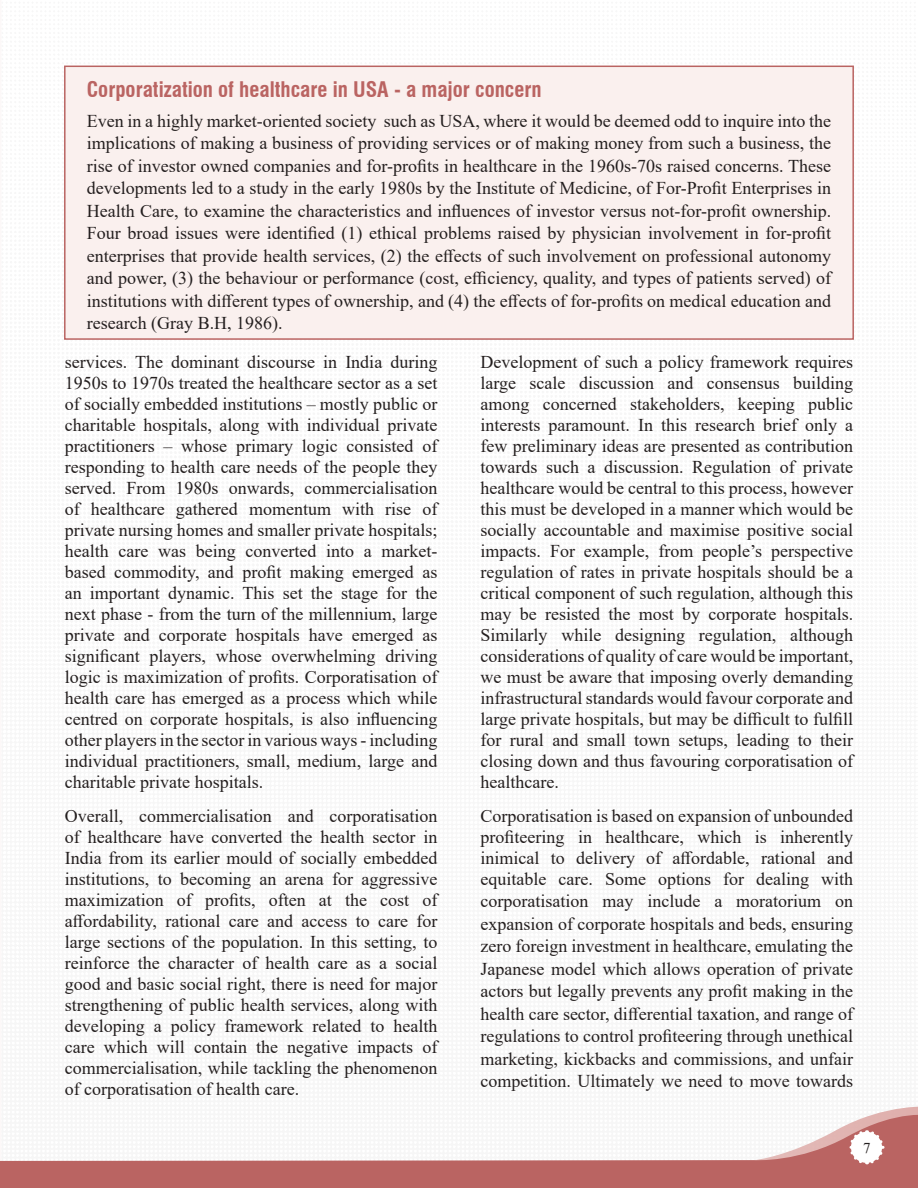
<style>
.page{position:relative;width:918px;height:1188px;background:#fff}
.page>*{position:absolute;margin:0;border:0;box-sizing:border-box;transform-origin:0 0}
.t1{font:700 condensed 21px "Swiss 721 BT";color:#ba6462}
.t2{font:18px/21px "Times New Roman";color:#241f1f;text-align:justify}
.t3{font:15px "Times New Roman";color:#241f1f}
</style>
<div class="page">
<svg style="left:0;top:1109px;width:918px;height:79px;fill:#f6f6f6"></svg>
<svg style="left:848px;top:1129px;width:37px;height:37px"></svg>
<div style="left:65px;top:66px;width:788px;height:273px;background:#faf0ee"></div>
<div style="left:64px;top:66px;width:790px;height:274px;border:2px solid #ba6462"></div>
<p class="t1" style="left:87px;top:77px;width:456px">Corporatization of healthcare in USA - a major concern</p>
<p class="t2" style="left:87px;top:109px;width:746px;line-height:22.5px">Even in a highly market-oriented society such as USA, where it would be deemed odd to inquire into the implications of making a business of providing services or of making money from such a business, the rise of investor owned companies and for-profits in healthcare in the 1960s-70s raised concerns. These developments led to a study in the early 1980s by the Institute of Medicine, of For-Profit Enterprises in Health Care, to examine the characteristics and influences of investor versus not-for-profit ownership.<br>Four broad issues were identified (1) ethical problems raised by physician involvement in for-profit enterprises that provide health services, (2) the effects of such involvement on professional autonomy and power, (3) the behaviour or performance (cost, efficiency, quality, and types of patients served) of institutions with different types of ownership, and (4) the effects of for-profits on medical education and research (Gray B.H, 1986).</p>
<p class="t2" style="left:65px;top:351px;width:374px">services. The dominant discourse in India during 1950s to 1970s treated the healthcare sector as a set of socially embedded institutions – mostly public or charitable hospitals, along with individual private practitioners – whose primary logic consisted of responding to health care needs of the people they served. From 1980s onwards, commercialisation of healthcare gathered momentum with rise of private nursing homes and smaller private hospitals; health care was being converted into a market&shy;based commodity, and profit making emerged as an important dynamic. This set the stage for the next phase - from the turn of the millennium, large private and corporate hospitals have emerged as significant players, whose overwhelming driving logic is maximization of profits. Corporatisation of health care has emerged as a process which while centred on corporate hospitals, is also influencing other players in the sector in various ways - including individual practitioners, small, medium, large and charitable private hospitals.</p>
<p class="t2" style="left:65px;top:805px;width:374px">Overall, commercialisation and corporatisation of healthcare have converted the health sector in India from its earlier mould of socially embedded institutions, to becoming an arena for aggressive maximization of profits, often at the cost of affordability, rational care and access to care for large sections of the population. In this setting, to reinforce the character of health care as a social good and basic social right, there is need for major strengthening of public health services, along with developing a policy framework related to health care which will contain the negative impacts of commercialisation, while tackling the phenomenon of corporatisation of health care.</p>
<p class="t2" style="left:481px;top:351px;width:374px">Development of such a policy framework requires large scale discussion and consensus building among concerned stakeholders, keeping public interests paramount. In this research brief only a few preliminary ideas are presented as contribution towards such a discussion. Regulation of private healthcare would be central to this process, however this must be developed in a manner which would be socially accountable and maximise positive social impacts. For example, from people’s perspective regulation of rates in private hospitals should be a critical component of such regulation, although this may be resisted the most by corporate hospitals.<br>Similarly while designing regulation, although considerations of quality of care would be important, we must be aware that imposing overly demanding infrastructural standards would favour corporate and large private hospitals, but may be difficult to fulfill for rural and small town setups, leading to their closing down and thus favouring corporatisation of healthcare.</p>
<p class="t2" style="left:481px;top:804px;width:374px;line-height:22px">Corporatisation is based on expansion of unbounded profiteering in healthcare, which is inherently inimical to delivery of affordable, rational and equitable care. Some options for dealing with corporatisation may include a moratorium on expansion of corporate hospitals and beds, ensuring zero foreign investment in healthcare, emulating the Japanese model which allows operation of private actors but legally prevents any profit making in the health care sector, differential taxation, and range of regulations to control profiteering through unethical marketing, kickbacks and commissions, and unfair competition. Ultimately we need to move towards</p>
<p class="t3" style="left:863px;top:1137px;width:9px">7</p>
</div>
